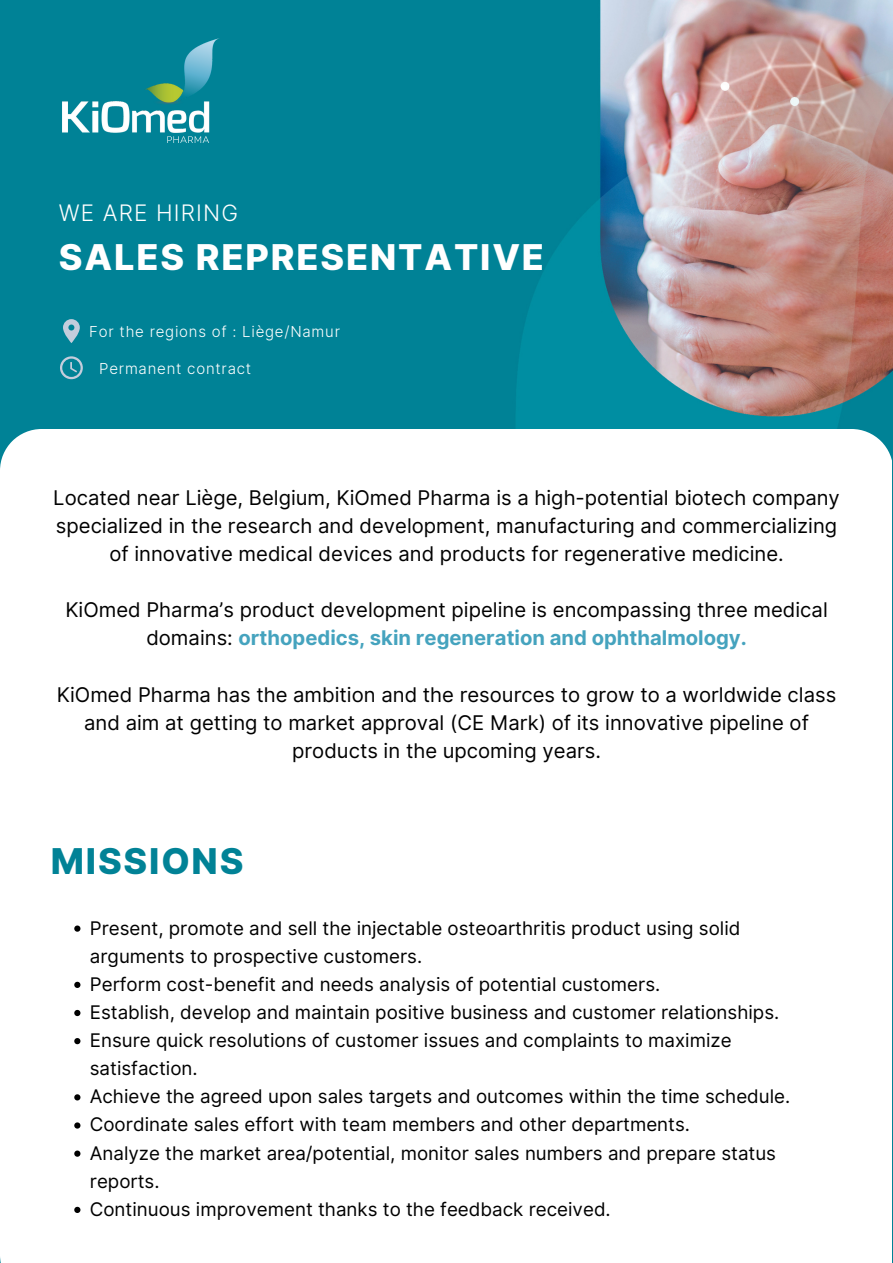
<style>
.page{position:relative;width:893px;height:1263px;background:#008296}
.page>*{position:absolute;margin:0;border:0;box-sizing:border-box;transform-origin:0 0}
.t1{font:800 36px "Inter";letter-spacing:.05em;color:#fff}
.t2{font:800 36px "Inter";letter-spacing:.05em;color:#018296}
.t3{font:22.5px "Inter Light BETA";letter-spacing:.05em;color:#fff}
.t4{font:20.25px/28.1px "Inter";color:#000;text-align:center}
.t5{font:18.75px/28.1px "Inter";color:#000}
.t6{font:15px "Inter Light BETA";letter-spacing:.05em;color:#fff}
.s1{font-weight:700;color:#45a3be}
</style>
<div class="page">
<img style="left:516px;top:0;width:377px;height:495px">
<div style="left:0;top:429px;width:891px;height:834px;background:#fff"></div>
<div style="left:59px;top:585px;width:8px;height:8px;background:#fff;border-radius:50%"></div>
<div style="left:59px;top:915px;width:8px;height:8px;background:#fff;border-radius:50%"></div>
<div style="left:59px;top:625px;width:8px;height:8px;background:#fff;border-radius:50%"></div>
<div style="left:59px;top:955px;width:8px;height:8px;background:#fff;border-radius:50%"></div>
<div style="left:59px;top:664px;width:8px;height:9px;background:#fff;border-radius:50%"></div>
<div style="left:59px;top:994px;width:8px;height:8px;background:#fff;border-radius:50%"></div>
<div style="left:59px;top:1034px;width:8px;height:8px;background:#fff;border-radius:50%"></div>
<svg style="left:502px;top:1023px;width:27px;height:27px"></svg>
<svg style="left:502px;top:1068px;width:27px;height:27px"></svg>
<img style="left:63px;top:38px;width:156px;height:105px">
<svg style="left:63px;top:319px;width:17px;height:24px"></svg>
<svg style="left:60px;top:356px;width:23px;height:23px"></svg>
<svg style="left:74px;top:925px;width:6px;height:7px"></svg>
<svg style="left:74px;top:982px;width:6px;height:6px"></svg>
<svg style="left:74px;top:1010px;width:6px;height:6px"></svg>
<svg style="left:74px;top:1038px;width:6px;height:6px"></svg>
<svg style="left:74px;top:1094px;width:6px;height:6px"></svg>
<svg style="left:74px;top:1122px;width:6px;height:6px"></svg>
<svg style="left:74px;top:1150px;width:6px;height:7px"></svg>
<svg style="left:74px;top:1207px;width:6px;height:6px"></svg>
<p class="t3" style="left:59px;top:199px;width:181px">WE ARE HIRING</p>
<p class="t1" style="left:59px;top:235px;width:487px">SALES REPRESENTATIVE</p>
<p class="t6" style="left:89px;top:322px;width:252px">For the regions of : Liège/Namur</p>
<p class="t6" style="left:99px;top:359px;width:153px">Permanent contract</p>
<p class="t4" style="left:53px;top:483px;width:788px">Located near Liège, Belgium, KiOmed Pharma is a high-potential biotech company specialized in the research and development, manufacturing and commercializing of innovative medical devices and products for regenerative medicine.</p>
<p class="t4" style="left:65px;top:596px;width:764px">KiOmed Pharma’s product development pipeline is encompassing three medical domains: <span class="s1">orthopedics, skin regeneration and ophthalmology.</span></p>
<p class="t4" style="left:57px;top:680px;width:781px">KiOmed Pharma has the ambition and the resources to grow to a worldwide class and aim at getting to market approval (CE Mark) of its innovative pipeline of products in the upcoming years.</p>
<p class="t2" style="left:51px;top:839px;width:194px">MISSIONS</p>
<p class="t5" style="left:90px;top:914px;width:652px">Present, promote and sell the injectable osteoarthritis product using solid arguments to prospective customers.</p>
<p class="t5" style="left:90px;top:970px;width:572px">Perform cost-benefit and needs analysis of potential customers.</p>
<p class="t5" style="left:90px;top:998px;width:691px">Establish, develop and maintain positive business and customer relationships.</p>
<p class="t5" style="left:90px;top:1026px;width:643px">Ensure quick resolutions of customer issues and complaints to maximize satisfaction.</p>
<p class="t5" style="left:90px;top:1082px;width:702px">Achieve the agreed upon sales targets and outcomes within the time schedule.</p>
<p class="t5" style="left:90px;top:1110px;width:602px">Coordinate sales effort with team members and other departments.</p>
<p class="t5" style="left:90px;top:1139px;width:688px">Analyze the market area/potential, monitor sales numbers and prepare status reports.</p>
<p class="t5" style="left:90px;top:1195px;width:522px">Continuous improvement thanks to the feedback received.</p>
</div>
